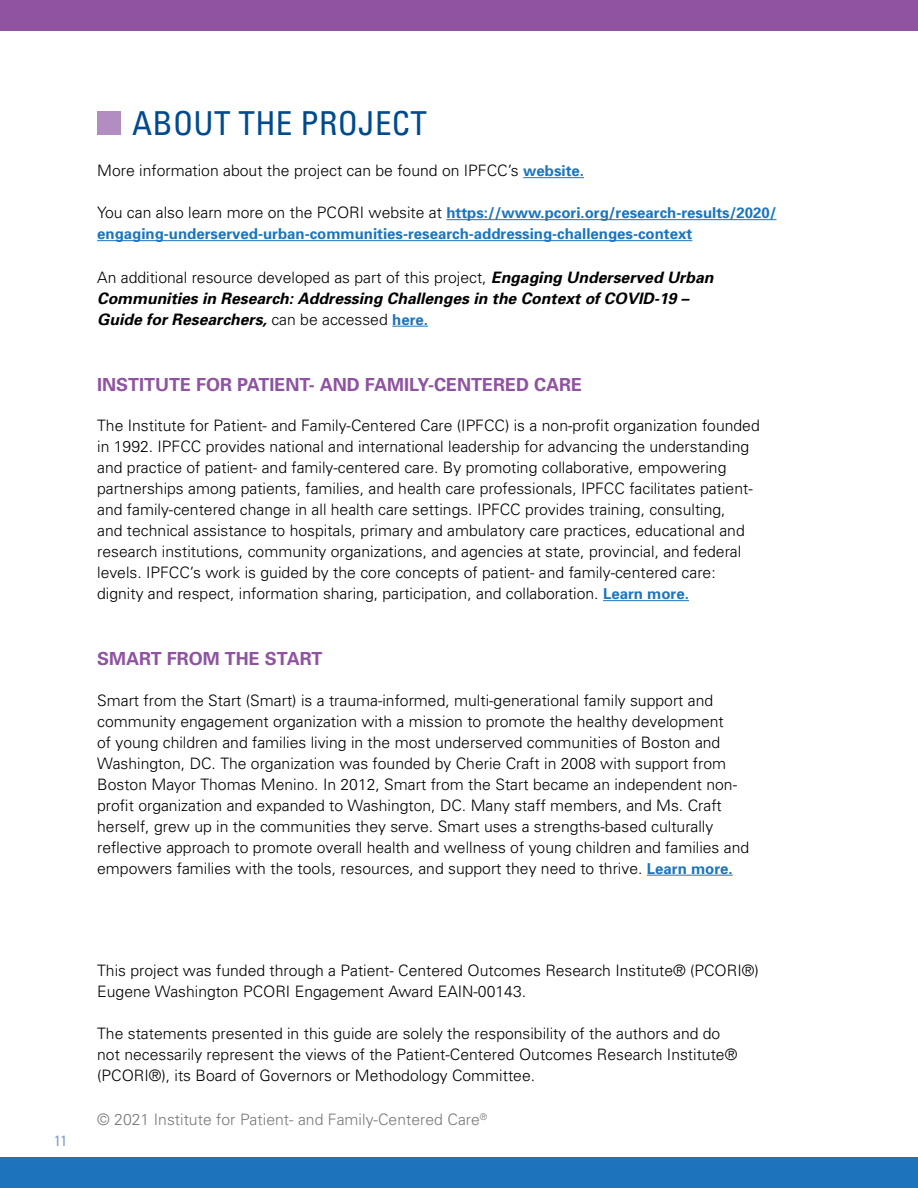
<style>
.page{position:relative;width:918px;height:1188px;background:#fff}
.page>*{position:absolute;margin:0;border:0;box-sizing:border-box;transform-origin:0 0}
.t1{font:condensed 33px "Univers";letter-spacing:.01em;color:#004b8d}
.t2{font:700 18px "Univers";color:#8f53a1}
.t3{font:300 15.75px/21px "Univers";color:#000}
.t4{font:italic 700 15.75px/21px "Univers";color:#000}
.t5{font:300 15.75px "Univers";color:#77787b}
.t6{font:700 15px/21px "Univers";color:#1c75bc}
.t7{font:condensed 15px "Univers";color:#7d9fd3}
.s1{font-weight:700;font-size:15px;color:#1c75bc}
.s2{font-weight:300;font-size:15.75px;color:#000}
.s3{font-weight:300;font-style:normal}
.s4{font-style:normal;font-size:15px;color:#1c75bc}
</style>
<div class="page">
<div style="left:0;top:1158px;width:918px;height:30px;background:#1c75bc"></div>
<div style="left:0;top:0;width:918px;height:30px;background:#8f53a1"></div>
<div style="left:97px;top:111px;width:24px;height:24px;background:#b28dc1"></div>
<hr style="left:523px;top:177px;width:61px;height:1px;background:#1c75bc">
<hr style="left:446px;top:219px;width:330px;height:1px;background:#1c75bc">
<hr style="left:97px;top:240px;width:595px;height:1px;background:#1c75bc">
<hr style="left:392px;top:326px;width:36px;height:1px;background:#1c75bc">
<hr style="left:603px;top:600px;width:86px;height:1px;background:#1c75bc">
<hr style="left:647px;top:875px;width:86px;height:1px;background:#1c75bc">
<h1 class="t1" style="left:132px;top:102px;width:296px">ABOUT THE PROJECT</h1>
<p class="t3" style="left:97px;top:160px;width:488px">More information about the project can be found on IPFCC’s <span class="s1">website.</span></p>
<p class="t6" style="left:97px;top:202px;width:681px"><span class="s2">You can also learn more on the PCORI website at</span> https://www.pcori.org/research-results/2020/ engaging-underserved-urban-communities-research-addressing-challenges-context</p>
<p class="t4" style="left:97px;top:266px;width:618px"><span class="s3">An additional resource developed as part of this project,</span> Engaging Underserved Urban<br>Communities in Research: Addressing Challenges in the Context of COVID-19 –<br>Guide for Researchers, <span class="s3">can be accessed</span> <span class="s4">here.</span></p>
<p class="t2" style="left:97px;top:373px;width:486px">INSTITUTE FOR PATIENT- AND FAMILY-CENTERED CARE</p>
<p class="t3" style="left:97px;top:415px;width:664px">The Institute for Patient- and Family-Centered Care (IPFCC) is a non-profit organization founded in 1992. IPFCC provides national and international leadership for advancing the understanding and practice of patient- and family-centered care. By promoting collaborative, empowering partnerships among patients, families, and health care professionals, IPFCC facilitates patient&shy;and family-centered change in all health care settings. IPFCC provides training, consulting,<br>and technical assistance to hospitals, primary and ambulatory care practices, educational and research institutions, community organizations, and agencies at state, provincial, and federal levels. IPFCC’s work is guided by the core concepts of patient- and family-centered care: dignity and respect, information sharing, participation, and collaboration. <span class="s1">Learn more.</span></p>
<p class="t2" style="left:97px;top:647px;width:227px">SMART FROM THE START</p>
<p class="t3" style="left:97px;top:689px;width:654px">Smart from the Start (Smart) is a trauma-informed, multi-generational family support and community engagement organization with a mission to promote the healthy development<br>of young children and families living in the most underserved communities of Boston and Washington, DC. The organization was founded by Cherie Craft in 2008 with support from Boston Mayor Thomas Menino. In 2012, Smart from the Start became an independent non&shy;profit organization and expanded to Washington, DC. Many staff members, and Ms. Craft herself, grew up in the communities they serve. Smart uses a strengths-based culturally reflective approach to promote overall health and wellness of young children and families and empowers families with the tools, resources, and support they need to thrive. <span class="s1">Learn more.</span></p>
<p class="t7" style="left:54px;top:1131px;width:15px">11</p>
<p class="t3" style="left:97px;top:959px;width:663px">This project was funded through a Patient- Centered Outcomes Research Institute® (PCORI®)<br>Eugene Washington PCORI Engagement Award EAIN-00143.</p>
<p class="t3" style="left:97px;top:1022px;width:642px">The statements presented in this guide are solely the responsibility of the authors and do not necessarily represent the views of the Patient-Centered Outcomes Research Institute® (PCORI®), its Board of Governors or Methodology Committee.</p>
<p class="t5" style="left:97px;top:1110px;width:392px">© 2021 Institute for Patient- and Family-Centered Care<sup>®</sup></p>
</div>
